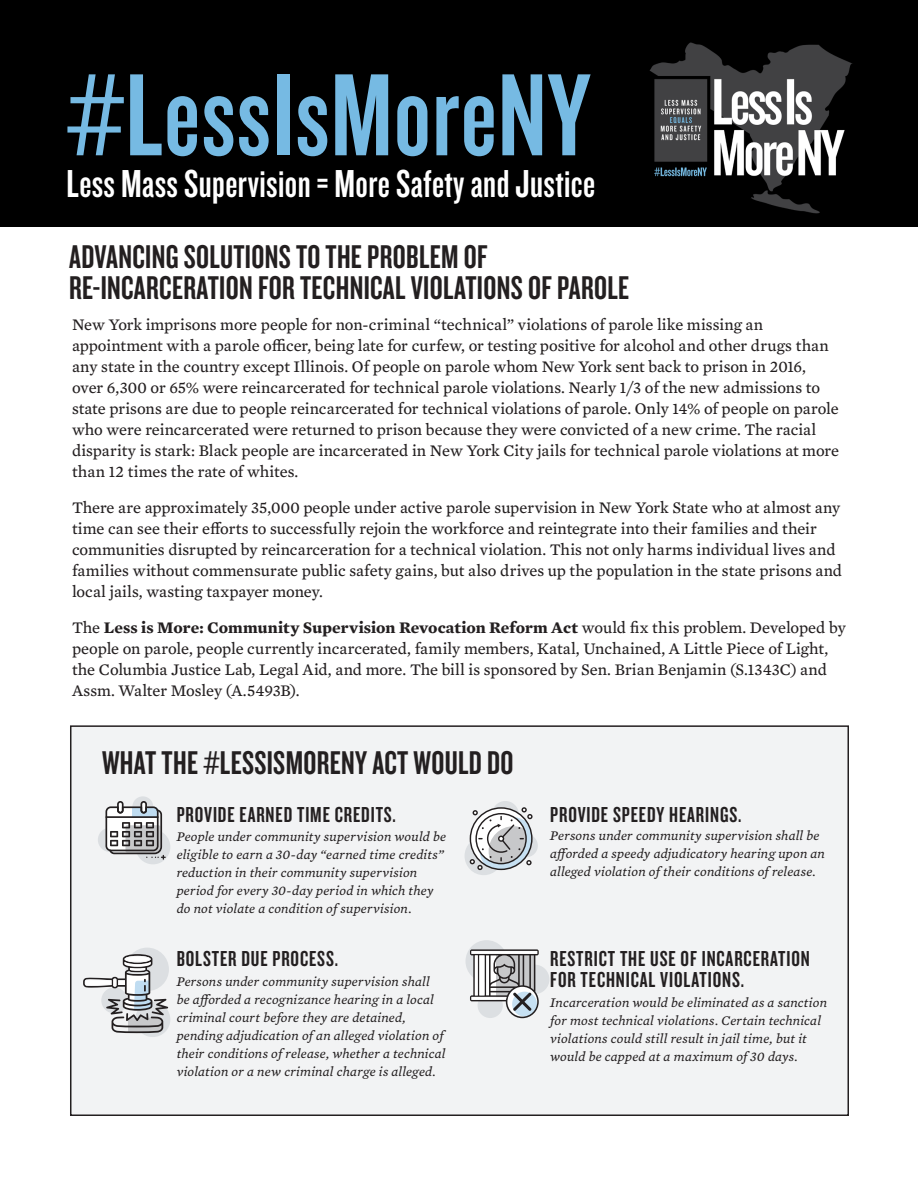
<style>
.page{position:relative;width:918px;height:1188px;background:#fff}
.page>*{position:absolute;margin:0;border:0;box-sizing:border-box;transform-origin:0 0}
.t1{font:121.5px "Knockout 48 Featherweight";letter-spacing:.01em;color:#76bae3}
.t2{font:40.5px "Knockout 48 Featherweight";letter-spacing:.01em;color:#fff}
.t3{font:34.2px/31px "Knockout 48 Featherweight";letter-spacing:.01em;color:#231f20}
.t4{font:22.5px/21px "Knockout 48 Featherweight";letter-spacing:.04em;color:#231f20}
.t5{font:16.5px/21px "Mercury Text G3";color:#231f20}
.t6{font:italic 13.5px/18px "Mercury Text G3";letter-spacing:.015em;color:#231f20}
.s1{font-weight:700}
</style>
<div class="page">
<div style="left:0;top:0;width:918px;height:227px;background:#000"></div>
<div style="left:71px;top:726px;width:777px;height:389px;background:#f2f3f4"></div>
<div style="left:70px;top:725px;width:779px;height:391px;border:2px solid #231f20"></div>
<div style="left:492px;top:801px;width:27px;height:27px;background:#dcdfe2;border-radius:50%"></div>
<div style="left:515px;top:834px;width:23px;height:23px;background:#dcdfe2;border-radius:50%"></div>
<div style="left:465px;top:837px;width:38px;height:38px;background:#dcdfe2;border-radius:50%"></div>
<svg style="left:470px;top:807px;width:63px;height:63px"></svg>
<div style="left:125px;top:948px;width:44px;height:43px;background:#dcdfe2;border-radius:50%"></div>
<div style="left:135px;top:1002px;width:35px;height:35px;background:#dcdfe2;border-radius:50%"></div>
<svg style="left:83px;top:954px;width:85px;height:80px"></svg>
<div style="left:98px;top:828px;width:24px;height:24px;background:#dcdfe2;border-radius:50%"></div>
<div style="left:132px;top:796px;width:21px;height:21px;background:#dcdfe2;border-radius:50%"></div>
<div style="left:136px;top:830px;width:34px;height:34px;background:#dcdfe2;border-radius:50%"></div>
<svg style="left:105px;top:801px;width:61px;height:59px"></svg>
<div style="left:520px;top:965px;width:29px;height:29px;background:#dcdfe2;border-radius:50%"></div>
<div style="left:466px;top:940px;width:42px;height:42px;background:#dcdfe2;border-radius:50%"></div>
<svg style="left:470px;top:949px;width:69px;height:69px"></svg>
<img style="left:649px;top:42px;width:203px;height:172px">
<p class="t1" style="left:67px;top:41px;width:525px">#LessIsMoreNY</p>
<p class="t2" style="left:67px;top:159px;width:530px">Less Mass Supervision = More Safety and Justice</p>
<p class="t3" style="left:69px;top:240px;width:562px">ADVANCING SOLUTIONS TO THE PROBLEM OF<br>RE-INCARCERATION FOR TECHNICAL VIOLATIONS OF PAROLE</p>
<p class="t5" style="left:72px;top:313px;width:769px">New York imprisons more people for non-criminal “technical” violations of parole like missing an appointment with a parole officer, being late for curfew, or testing positive for alcohol and other drugs than any state in the country except Illinois. Of people on parole whom New York sent back to prison in 2016, over 6,300 or 65% were reincarcerated for technical parole violations. Nearly 1/3 of the new admissions to state prisons are due to people reincarcerated for technical violations of parole. Only 14% of people on parole who were reincarcerated were returned to prison because they were convicted of a new crime. The racial disparity is stark: Black people are incarcerated in New York City jails for technical parole violations at more than 12 times the rate of whites.</p>
<p class="t5" style="left:72px;top:496px;width:772px">There are approximately 35,000 people under active parole supervision in New York State who at almost any time can see their efforts to successfully rejoin the workforce and reintegrate into their families and their communities disrupted by reincarceration for a technical violation. This not only harms individual lives and families without commensurate public safety gains, but also drives up the population in the state prisons and local jails, wasting taxpayer money.</p>
<p class="t5" style="left:72px;top:616px;width:776px">The <span class="s1">Less is More: Community Supervision Revocation Reform Act</span> would fix this problem. Developed by people on parole, people currently incarcerated, family members, Katal, Unchained, A Little Piece of Light, the Columbia Justice Lab, Legal Aid, and more. The bill is sponsored by Sen. Brian Benjamin (S.1343C) and Assm. Walter Mosley (A.5493B).</p>
<p class="t3" style="left:102px;top:746px;width:413px">WHAT THE #LESSISMORENY ACT WOULD DO</p>
<p class="t4" style="left:177px;top:803px;width:221px">PROVIDE EARNED TIME CREDITS.</p>
<p class="t4" style="left:550px;top:803px;width:193px">PROVIDE SPEEDY HEARINGS.</p>
<p class="t6" style="left:177px;top:827px;width:271px">People under community supervision would be eligible to earn a 30-day “earned time credits” reduction in their community supervision period for every 30-day period in which they do not violate a condition of supervision.</p>
<p class="t6" style="left:550px;top:825px;width:276px">Persons under community supervision shall be afforded a speedy adjudicatory hearing upon an alleged violation of their conditions of release.</p>
<p class="t4" style="left:177px;top:947px;width:163px">BOLSTER DUE PROCESS.</p>
<p class="t6" style="left:177px;top:972px;width:270px">Persons under community supervision shall be afforded a recognizance hearing in a local criminal court before they are detained, pending adjudication of an alleged violation of their conditions of release, whether a technical violation or a new criminal charge is alleged.</p>
<p class="t4" style="left:550px;top:947px;width:261px">RESTRICT THE USE OF INCARCERATION<br>FOR TECHNICAL VIOLATIONS.</p>
<p class="t6" style="left:550px;top:993px;width:278px">Incarceration would be eliminated as a sanction for most technical violations. Certain technical violations could still result in jail time, but it would be capped at a maximum of 30 days.</p>
</div>
